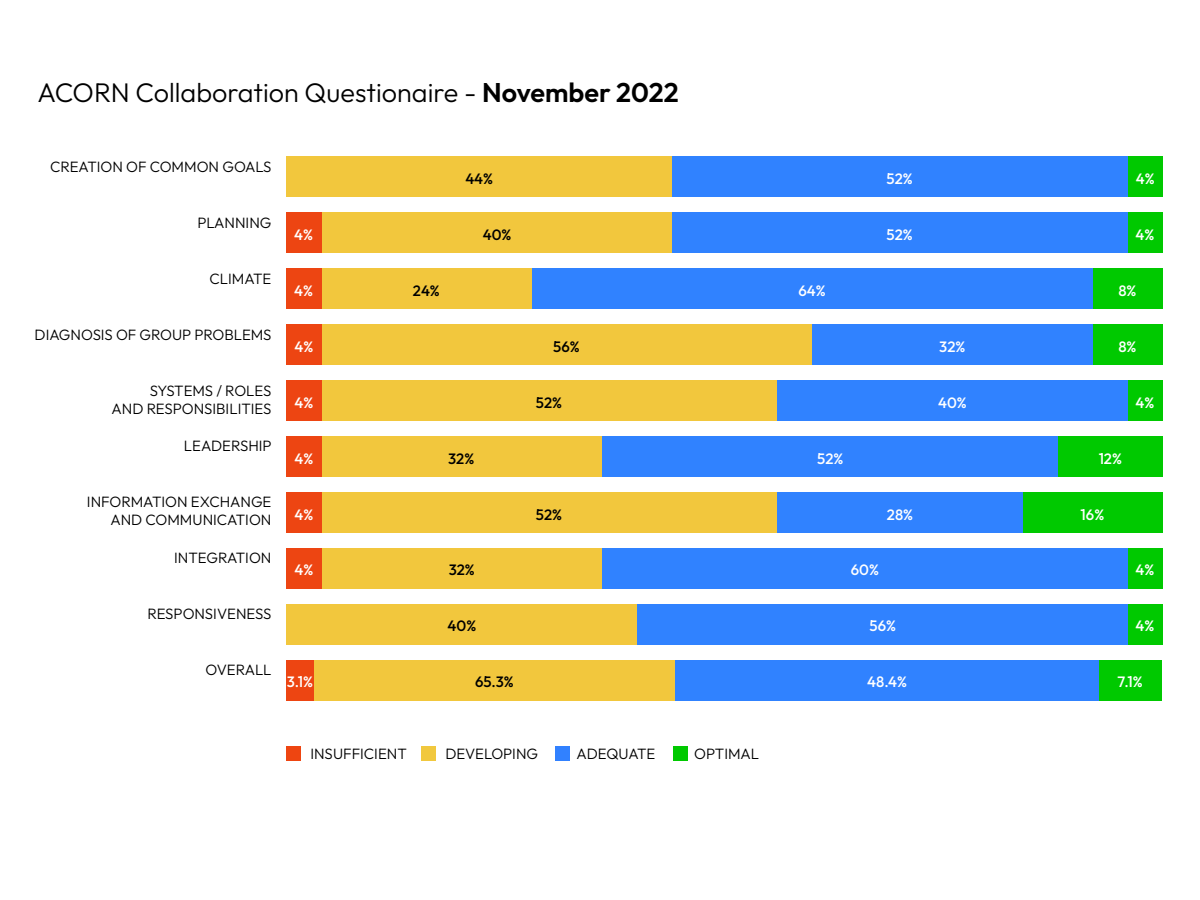
<style>
.page{position:relative;width:1200px;height:900px;background:#fff}
.page>*{position:absolute;margin:0;border:0;box-sizing:border-box;transform-origin:0 0}
.t1{font:300 27px "Outfit";color:#000}
.t2{font:300 15px/18px "Outfit";color:#000;text-align:right}
.t3{font:500 15px "Outfit";color:#fff}
.t4{font:500 15px "Outfit";color:#000}
.s1{font-weight:600}
</style>
<div class="page">
<div style="left:1127px;top:157px;width:35px;height:40px;background:#00c900"></div>
<div style="left:1127px;top:213px;width:35px;height:40px;background:#00c900"></div>
<div style="left:1092px;top:269px;width:70px;height:40px;background:#00c900"></div>
<div style="left:1092px;top:325px;width:70px;height:40px;background:#00c900"></div>
<div style="left:1127px;top:380px;width:35px;height:41px;background:#00c900"></div>
<div style="left:1057px;top:436px;width:105px;height:41px;background:#00c900"></div>
<div style="left:1022px;top:492px;width:140px;height:41px;background:#00c900"></div>
<div style="left:1127px;top:548px;width:35px;height:41px;background:#00c900"></div>
<div style="left:1127px;top:604px;width:35px;height:41px;background:#00c900"></div>
<div style="left:1099px;top:660px;width:63px;height:40px;background:#00c900"></div>
<div style="left:672px;top:157px;width:455px;height:40px;background:#3082ff"></div>
<div style="left:672px;top:213px;width:455px;height:40px;background:#3082ff"></div>
<div style="left:532px;top:269px;width:560px;height:40px;background:#3082ff"></div>
<div style="left:812px;top:325px;width:280px;height:40px;background:#3082ff"></div>
<div style="left:777px;top:380px;width:350px;height:41px;background:#3082ff"></div>
<div style="left:602px;top:436px;width:455px;height:41px;background:#3082ff"></div>
<div style="left:777px;top:492px;width:245px;height:41px;background:#3082ff"></div>
<div style="left:602px;top:548px;width:525px;height:41px;background:#3082ff"></div>
<div style="left:637px;top:604px;width:490px;height:41px;background:#3082ff"></div>
<div style="left:675px;top:660px;width:424px;height:40px;background:#3082ff"></div>
<div style="left:286px;top:157px;width:386px;height:40px;background:#f2c73d"></div>
<div style="left:322px;top:213px;width:350px;height:40px;background:#f2c73d"></div>
<div style="left:322px;top:269px;width:210px;height:40px;background:#f2c73d"></div>
<div style="left:322px;top:325px;width:490px;height:40px;background:#f2c73d"></div>
<div style="left:322px;top:380px;width:455px;height:41px;background:#f2c73d"></div>
<div style="left:322px;top:436px;width:280px;height:41px;background:#f2c73d"></div>
<div style="left:322px;top:492px;width:455px;height:41px;background:#f2c73d"></div>
<div style="left:322px;top:548px;width:280px;height:41px;background:#f2c73d"></div>
<div style="left:286px;top:604px;width:351px;height:41px;background:#f2c73d"></div>
<div style="left:314px;top:660px;width:361px;height:40px;background:#f2c73d"></div>
<div style="left:286px;top:213px;width:36px;height:40px;background:#ed4512"></div>
<div style="left:286px;top:269px;width:36px;height:40px;background:#ed4512"></div>
<div style="left:286px;top:325px;width:36px;height:40px;background:#ed4512"></div>
<div style="left:286px;top:380px;width:36px;height:41px;background:#ed4512"></div>
<div style="left:286px;top:436px;width:36px;height:41px;background:#ed4512"></div>
<div style="left:286px;top:492px;width:36px;height:41px;background:#ed4512"></div>
<div style="left:286px;top:548px;width:36px;height:41px;background:#ed4512"></div>
<div style="left:286px;top:660px;width:28px;height:40px;background:#ed4512"></div>
<div style="left:286px;top:746px;width:15px;height:15px;background:#ee4511"></div>
<div style="left:421px;top:746px;width:15px;height:15px;background:#f1c83e"></div>
<div style="left:555px;top:746px;width:15px;height:15px;background:#3181ff"></div>
<div style="left:673px;top:746px;width:15px;height:15px;background:#00c900"></div>
<p class="t1" style="left:38px;top:77px;width:643px">ACORN Collaboration Questionaire - <span class="s1">November 2022</span></p>
<p class="t2" style="left:50px;top:157px;width:223px">CREATION OF COMMON GOALS</p>
<p class="t2" style="left:197px;top:213px;width:76px">PLANNING</p>
<p class="t2" style="left:209px;top:269px;width:64px">CLIMATE</p>
<p class="t2" style="left:35px;top:325px;width:238px">DIAGNOSIS OF GROUP PROBLEMS</p>
<p class="t2" style="left:112px;top:381px;width:161px">SYSTEMS / ROLES<br>AND RESPONSIBILITIES</p>
<p class="t2" style="left:184px;top:437px;width:89px">LEADERSHIP</p>
<p class="t2" style="left:87px;top:493px;width:186px">INFORMATION EXCHANGE<br>AND COMMUNICATION</p>
<p class="t2" style="left:174px;top:549px;width:99px">INTEGRATION</p>
<p class="t2" style="left:147px;top:605px;width:126px">RESPONSIVENESS</p>
<p class="t3" style="left:294px;top:226px;width:20px">4%</p>
<p class="t3" style="left:294px;top:282px;width:20px">4%</p>
<p class="t3" style="left:295px;top:338px;width:20px">4%</p>
<p class="t3" style="left:295px;top:394px;width:20px">4%</p>
<p class="t3" style="left:295px;top:450px;width:20px">4%</p>
<p class="t3" style="left:295px;top:506px;width:20px">4%</p>
<p class="t3" style="left:295px;top:562px;width:20px">4%</p>
<p class="t2" style="left:206px;top:661px;width:68px">OVERALL</p>
<p class="t3" style="left:287px;top:674px;width:28px">3.1%</p>
<p class="t4" style="left:413px;top:282px;width:28px">24%</p>
<p class="t4" style="left:465px;top:170px;width:29px">44%</p>
<p class="t3" style="left:887px;top:170px;width:28px">52%</p>
<p class="t4" style="left:483px;top:226px;width:30px">40%</p>
<p class="t3" style="left:887px;top:226px;width:28px">52%</p>
<p class="t3" style="left:798px;top:282px;width:29px">64%</p>
<p class="t4" style="left:553px;top:338px;width:28px">56%</p>
<p class="t4" style="left:448px;top:450px;width:28px">32%</p>
<p class="t4" style="left:536px;top:394px;width:28px">52%</p>
<p class="t4" style="left:536px;top:506px;width:28px">52%</p>
<p class="t3" style="left:817px;top:450px;width:28px">52%</p>
<p class="t3" style="left:887px;top:506px;width:28px">28%</p>
<p class="t4" style="left:449px;top:562px;width:28px">32%</p>
<p class="t3" style="left:851px;top:562px;width:30px">60%</p>
<p class="t4" style="left:448px;top:618px;width:30px">40%</p>
<p class="t4" style="left:475px;top:674px;width:40px">65.3%</p>
<p class="t3" style="left:870px;top:618px;width:28px">56%</p>
<p class="t3" style="left:867px;top:673px;width:41px">48.4%</p>
<p class="t2" style="left:310px;top:745px;width:98px">INSUFFICIENT</p>
<p class="t2" style="left:445px;top:745px;width:94px">DEVELOPING</p>
<p class="t2" style="left:576px;top:745px;width:81px">ADEQUATE</p>
<p class="t2" style="left:694px;top:745px;width:66px">OPTIMAL</p>
<p class="t3" style="left:939px;top:338px;width:28px">32%</p>
<p class="t3" style="left:938px;top:394px;width:30px">40%</p>
<p class="t3" style="left:1136px;top:170px;width:20px">4%</p>
<p class="t3" style="left:1136px;top:226px;width:20px">4%</p>
<p class="t3" style="left:1118px;top:282px;width:20px">8%</p>
<p class="t3" style="left:1118px;top:338px;width:20px">8%</p>
<p class="t3" style="left:1136px;top:394px;width:20px">4%</p>
<p class="t3" style="left:1099px;top:450px;width:25px">12%</p>
<p class="t3" style="left:1081px;top:506px;width:25px">16%</p>
<p class="t3" style="left:1136px;top:562px;width:20px">4%</p>
<p class="t3" style="left:1136px;top:618px;width:20px">4%</p>
<p class="t3" style="left:1118px;top:673px;width:27px">7.1%</p>
</div>
